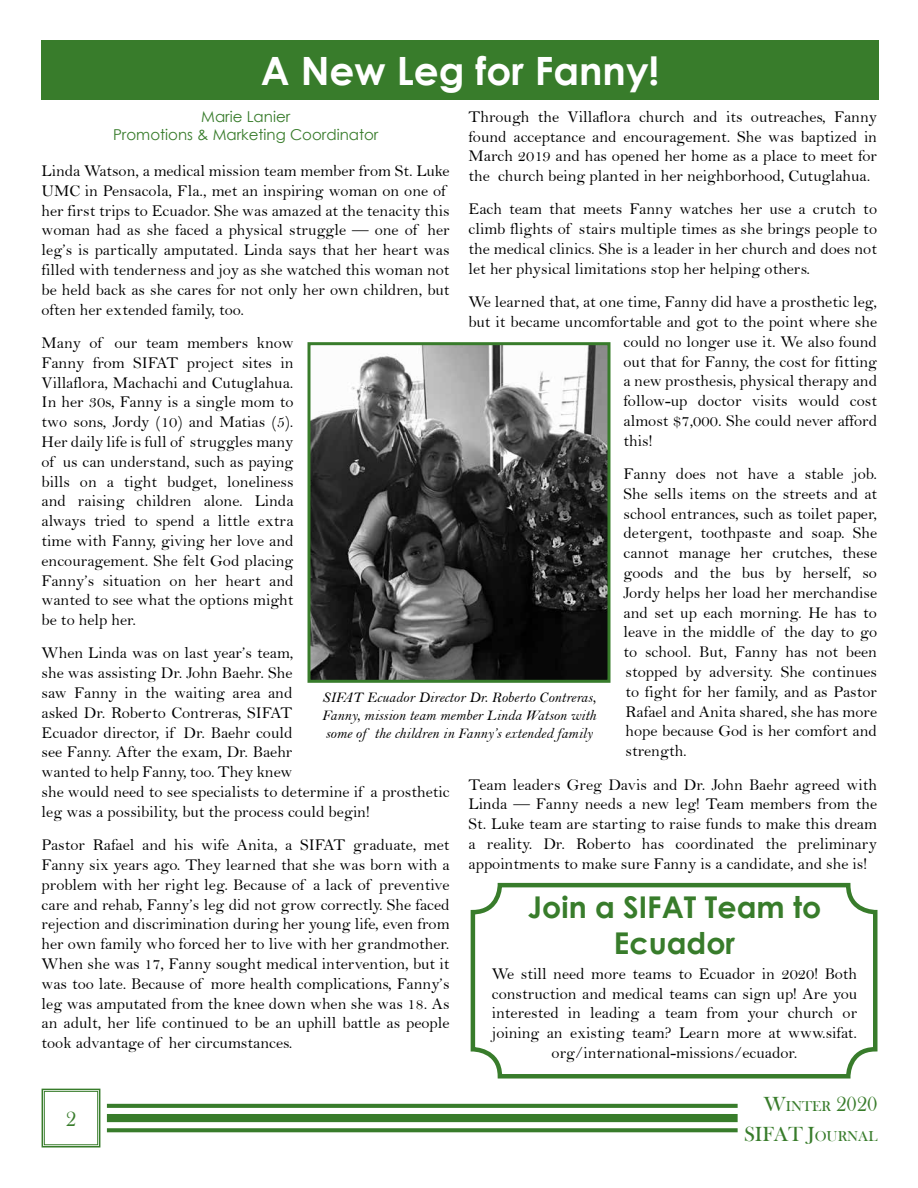
<style>
.page{position:relative;width:918px;height:1188px;background:#fff}
.page>*{position:absolute;margin:0;border:0;box-sizing:border-box;transform-origin:0 0}
.t1{font:700 39px "Century Gothic";color:#fff}
.t2{font:700 30px/36px "Century Gothic";color:#387c2b;text-align:center}
.t3{font:21px/30px "Bask Old Face";color:#387c2b;text-align:right}
.t4{font:21px "Bask Old Face";color:#387c2b}
.t5{font:16.5px/19.8px "Bell";color:#000;text-align:justify}
.t6{font:15px/18px "Bell MT Italic";color:#000;text-align:justify}
.t7{font:15px/18px "Century Gothic";color:#387c2b;text-align:center}
.s1{font-size:14.7px}
</style>
<div class="page">
<svg style="left:41px;top:1088px;width:60px;height:60px"></svg>
<div style="left:44px;top:1091px;width:54px;height:54px;border:1px solid #387c2b"></div>
<svg style="left:107px;top:1104px;width:631px;height:4px;background:#3d7f30"></svg>
<div style="left:107px;top:1114px;width:631px;height:8px;background:#387c2b"></div>
<svg style="left:107px;top:1128px;width:631px;height:4px;background:#438337"></svg>
<div style="left:42px;top:40px;width:837px;height:60px;background:#387c2b"></div>
<img style="left:312px;top:346px;width:294px;height:333px">
<div style="left:308px;top:342px;width:302px;height:341px;border:3px solid #387c2b"></div>
<div style="left:471px;top:883px;width:407px;height:196px;border:4px solid #387c2b;border-radius:27px"></div>
<h1 class="t1" style="left:261px;top:41px;width:400px">A New Leg for Fanny!</h1>
<p class="t7" style="left:113px;top:107px;width:267px">Marie Lanier<br>Promotions &amp; Marketing Coordinator</p>
<p class="t5" style="left:469px;top:106px;width:410px">Through the Villaflora church and its outreaches, Fanny found acceptance and encouragement. She was baptized in March 2019 and has opened her home as a place to meet for the church being planted in her neighborhood, Cutuglahua.</p>
<p class="t5" style="left:469px;top:199px;width:410px">Each team that meets Fanny watches her use a crutch to climb flights of stairs multiple times as she brings people to the medical clinics. She is a leader in her church and does not let her physical limitations stop her helping others.</p>
<p class="t5" style="left:469px;top:292px;width:410px">We learned that, at one time, Fanny did have a prosthetic leg,</p>
<p class="t5" style="left:469px;top:312px;width:410px">but it became uncomfortable and got to the point where she</p>
<p class="t5" style="left:624px;top:331px;width:255px">could no longer use it. We also found</p>
<p class="t5" style="left:624px;top:351px;width:255px">out that for Fanny, the cost for fitting</p>
<p class="t5" style="left:624px;top:371px;width:255px">a new prosthesis, physical therapy and</p>
<p class="t5" style="left:624px;top:391px;width:255px">follow-up doctor visits would cost</p>
<p class="t5" style="left:624px;top:411px;width:255px">almost $7,000. She could never afford</p>
<p class="t5" style="left:624px;top:430px;width:30px">this!</p>
<p class="t5" style="left:624px;top:464px;width:255px">Fanny does not have a stable job.<br>She sells items on the streets and at school entrances, such as toilet paper, detergent, toothpaste and soap. She cannot manage her crutches, these goods and the bus by herself, so Jordy helps her load her merchandise and set up each morning. He has to leave in the middle of the day to go to school. But, Fanny has not been stopped by adversity. She continues to fight for her family, and as Pastor Rafael and Anita shared, she has more hope because God is her comfort and strength.</p>
<p class="t5" style="left:469px;top:774px;width:410px">Team leaders Greg Davis and Dr. John Baehr agreed with Linda — Fanny needs a new leg! Team members from the St. Luke team are starting to raise funds to make this dream a reality. Dr. Roberto has coordinated the preliminary appointments to make sure Fanny is a candidate, and she is!</p>
<p class="t5" style="left:42px;top:161px;width:410px;text-align:left">Linda Watson, a medical mission team member from St. Luke UMC in Pensacola, Fla., met an inspiring woman on one of her first trips to Ecuador. She was amazed at the tenacity this woman had as she faced a physical struggle — one of her leg’s is partically amputated. Linda says that her heart was filled with tenderness and joy as she watched this woman not be held back as she cares for not only her own children, but often her extended family, too.</p>
<p class="t5" style="left:42px;top:333px;width:254px">Many of our team members know Fanny from SIFAT project sites in Villaflora, Machachi and Cutuglahua.<br>In her 30s, Fanny is a single mom to two sons, Jordy (10) and Matias (5).<br>Her daily life is full of struggles many of us can understand, such as paying bills on a tight budget, loneliness and raising children alone. Linda always tried to spend a little extra time with Fanny, giving her love and encouragement. She felt God placing Fanny’s situation on her heart and wanted to see what the options might be to help her.</p>
<p class="t5" style="left:42px;top:643px;width:410px;text-align:left">When Linda was on last year’s team,<br>she was assisting Dr. John Baehr. She<br>saw Fanny in the waiting area and<br>asked Dr. Roberto Contreras, SIFAT<br>Ecuador director, if Dr. Baehr could<br>see Fanny. After the exam, Dr. Baehr<br>wanted to help Fanny, too. They knew<br>she would need to see specialists to determine if a prosthetic leg was a possibility, but the process could begin!</p>
<p class="t5" style="left:42px;top:835px;width:410px">Pastor Rafael and his wife Anita, a SIFAT graduate, met Fanny six years ago. They learned that she was born with a problem with her right leg. Because of a lack of preventive care and rehab, Fanny’s leg did not grow correctly. She faced rejection and discrimination during her young life, even from her own family who forced her to live with her grandmother.<br>When she was 17, Fanny sought medical intervention, but it was too late. Because of more health complications, Fanny’s leg was amputated from the knee down when she was 18. As an adult, her life continued to be an uphill battle as people took advantage of her circumstances.</p>
<p class="t6" style="left:322px;top:688px;width:276px">SIFAT Ecuador Director Dr. Roberto Contreras, Fanny, mission team member Linda Watson with some of the children in Fanny’s extended family</p>
<h2 class="t2" style="left:528px;top:888px;width:295px">Join a SIFAT Team to<br>Ecuador</h2>
<p class="t5" style="left:492px;top:964px;width:367px;text-align:center">We still need more teams to Ecuador in 2020! Both construction and medical teams can sign up! Are you interested in leading a team from your church or joining an existing team? Learn more at www.sifat. org/international-missions/ecuador.</p>
<p class="t4" style="left:66px;top:1108px;width:12px">2</p>
<p class="t3" style="left:744px;top:1090px;width:135px">W<span class="s1">INTER</span> 2020<br>SIFAT J<span class="s1">OURNAL</span></p>
</div>
